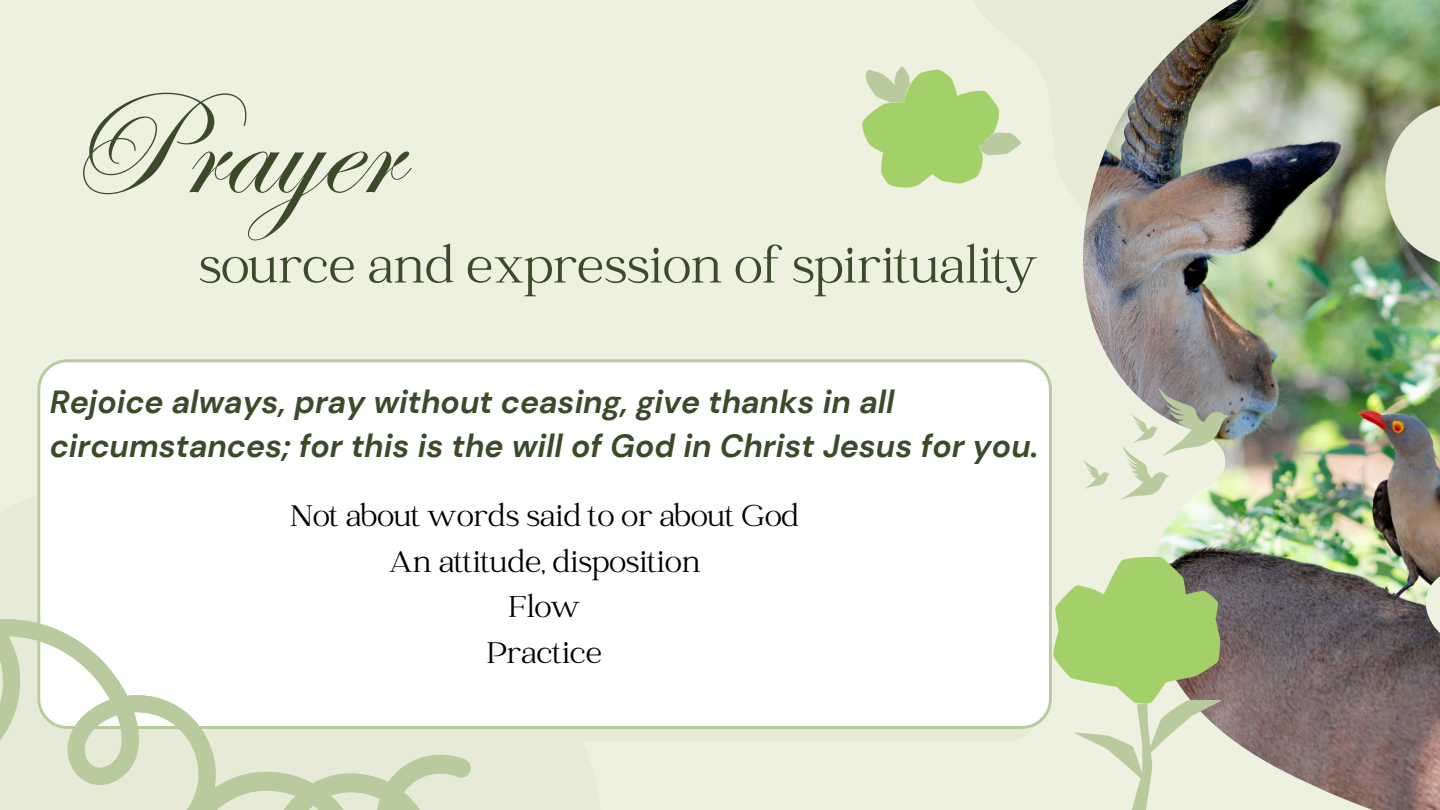
<style>
.page{position:relative;width:1440px;height:810px;background:#eef1e0}
.page>*{position:absolute;margin:0;border:0;box-sizing:border-box;transform-origin:0 0}
.t1{font:150px "ITC Edwardian Script Com";color:#3b4b2a}
.t2{font:55px "Catchy Mager";color:#3b4b2a}
.t3{font:33px "Catchy Mager";color:#000}
.t4{font:italic 700 32px/44.2px "DM Sans";color:#3b4b2a}
</style>
<div class="page">
<div style="left:37px;top:359px;width:1015px;height:370px;background:#fff"></div>
<img style="left:1083px;top:0;width:357px;height:810px">
<svg style="left:1053px;top:556px;width:169px;height:254px"></svg>
<svg style="left:862px;top:66px;width:159px;height:122px"></svg>
<svg style="left:0;top:587px;width:216px;height:198px"></svg>
<svg style="left:179px;top:650px;width:295px;height:160px"></svg>
<svg style="left:1120px;top:387px;width:110px;height:113px"></svg>
<svg style="left:1083px;top:459px;width:27px;height:30px"></svg>
<p class="t1" style="left:66px;top:62px;width:333px">Prayer</p>
<p class="t2" style="left:199px;top:239px;width:841px">source and expression of spirituality</p>
<p class="t4" style="left:50px;top:380px;width:990px">Rejoice always, pray without ceasing, give thanks in all circumstances; for this is the will of God in Christ Jesus for you.</p>
<p class="t3" style="left:290px;top:500px;width:511px">Not about words said to or about God</p>
<p class="t3" style="left:388px;top:545px;width:314px">An attitude, disposition</p>
<h1 class="t3" style="left:509px;top:591px;width:73px">Flow</h1>
<h2 class="t3" style="left:487px;top:637px;width:117px">Practice</h2>
</div>
